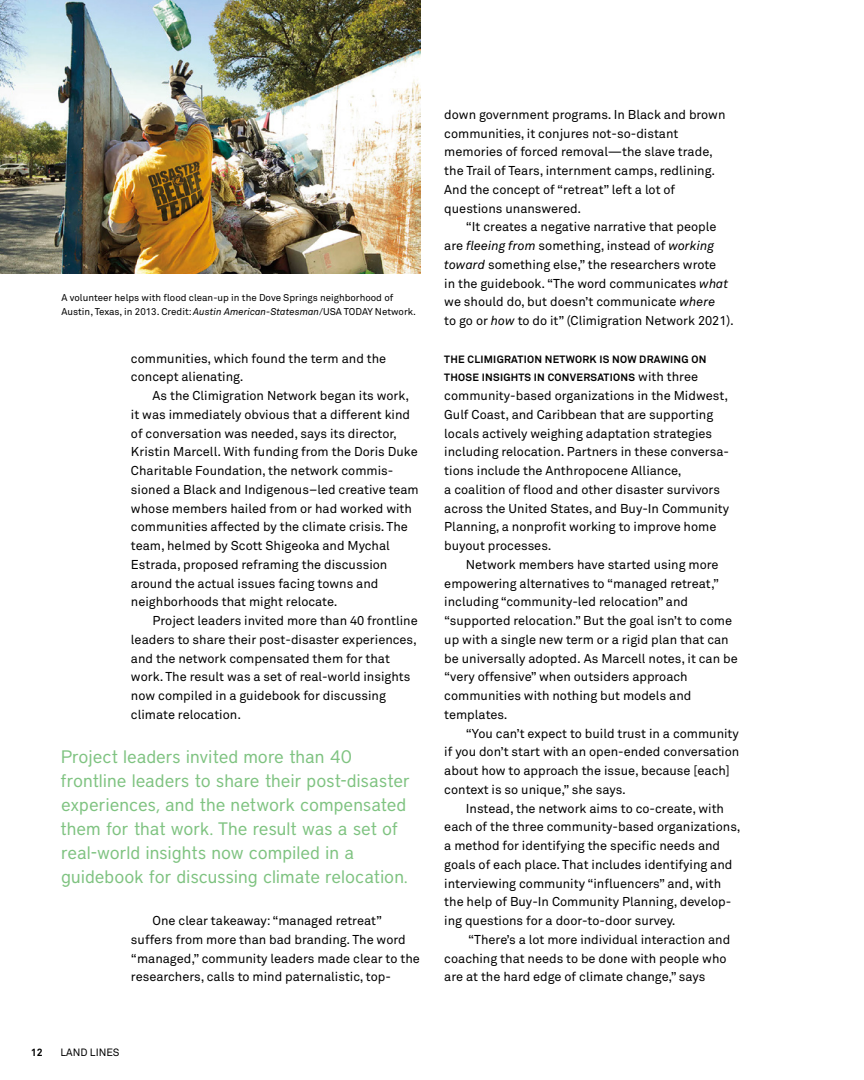
<style>
.page{position:relative;width:864px;height:1080px;background:#fff}
.page>*{position:absolute;margin:0;border:0;box-sizing:border-box;transform-origin:0 0}
.Pull_Quote{font:18px/24px "District";color:#7fc381}
.Main_Body{font:12.75px/18.8px "Akkurat Pro";color:#000}
.Main_Body-2{font:700 10.5px/18.8px "Akkurat Pro";letter-spacing:.025em;color:#000}
.t1{font:10.5px "Akkurat Pro";color:#000}
.Photo_Caption{font:9.75px/14.2px "Akkurat Pro";color:#000}
.s1{font-style:italic}
.s2{font-weight:400;font-size:12.75px}
</style>
<div class="page">
<img style="left:0;top:0;width:421px;height:273px">
<p class="Photo_Caption" style="left:62px;top:290px;width:356px">A volunteer helps with flood clean-up in the Dove Springs neighborhood of<br>Austin, Texas, in 2013. Credit: <span class="s1">Austin American-Statesman</span>/USA TODAY Network.</p>
<p class="Main_Body" style="left:131px;top:349px;width:257px">communities, which found the term and the concept alienating.</p>
<p class="Main_Body" style="left:131px;top:387px;width:289px;text-indent:22px">As the Climigration Network began its work, it was immediately obvious that a different kind of conversation was needed, says its director, Kristin Marcell. With funding from the Doris Duke Charitable Foundation, the network commis&shy;sioned a Black and Indigenous–led creative team whose members hailed from or had worked with communities affected by the climate crisis. The team, helmed by Scott Shigeoka and Mychal Estrada, proposed reframing the discussion around the actual issues facing towns and neighborhoods that might relocate.</p>
<p class="Main_Body" style="left:131px;top:612px;width:288px;text-indent:22px">Project leaders invited more than 40 frontline leaders to share their post-disaster experiences, and the network compensated them for that work. The result was a set of real-world insights now compiled in a guidebook for discussing climate relocation.</p>
<p class="Pull_Quote" style="left:60px;top:745px;width:351px">Project leaders invited more than 40 frontline leaders to share their post-disaster experiences, and the network compensated them for that work. The result was a set of real-world insights now compiled in a guidebook for discussing climate relocation.</p>
<p class="Main_Body" style="left:131px;top:912px;width:290px;text-indent:22px">One clear takeaway: “managed retreat” suffers from more than bad branding. The word “managed,” community leaders made clear to the researchers, calls to mind paternalistic, top-</p>
<p class="Main_Body" style="left:444px;top:105px;width:283px">down government programs. In Black and brown communities, it conjures not-so-distant memories of forced removal—the slave trade, the Trail of Tears, internment camps, redlining.<br>And the concept of “retreat” left a lot of questions unanswered.</p>
<p class="Main_Body" style="left:444px;top:218px;width:291px;text-indent:22px">“It creates a negative narrative that people are <span class="s1">fleeing from</span> something, instead of <span class="s1">working toward</span> something else,” the researchers wrote<br>in the guidebook. “The word communicates <span class="s1">what </span>we should do, but doesn’t communicate <span class="s1">where<br></span>to go or <span class="s1">how</span> to do it” (Climigration Network 2021).</p>
<p class="Main_Body-2" style="left:444px;top:350px;width:264px">THE CLIMIGRATION NETWORK IS NOW DRAWING ON<br>THOSE INSIGHTS IN CONVERSATIONS <span class="s2">with three</span></p>
<p class="Main_Body" style="left:444px;top:387px;width:286px">community-based organizations in the Midwest, Gulf Coast, and Caribbean that are supporting locals actively weighing adaptation strategies including relocation. Partners in these conversa&shy;tions include the Anthropocene Alliance,<br>a coalition of flood and other disaster survivors across the United States, and Buy-In Community Planning, a nonprofit working to improve home buyout processes.</p>
<p class="Main_Body" style="left:444px;top:555px;width:295px;text-indent:22px">Network members have started using more empowering alternatives to “managed retreat,” including “community-led relocation” and “supported relocation.” But the goal isn’t to come up with a single new term or a rigid plan that can be universally adopted. As Marcell notes, it can be “very offensive” when outsiders approach communities with nothing but models and templates.</p>
<p class="Main_Body" style="left:444px;top:724px;width:297px;text-indent:22px">“You can’t expect to build trust in a community if you don’t start with an open-ended conversation about how to approach the issue, because [each] context is so unique,” she says.</p>
<p class="Main_Body" style="left:444px;top:799px;width:298px;text-indent:22px">Instead, the network aims to co-create, with each of the three community-based organizations, a method for identifying the specific needs and goals of each place. That includes identifying and interviewing community “influencers” and, with the help of Buy-In Community Planning, develop&shy;ing questions for a door-to-door survey.</p>
<p class="Main_Body" style="left:444px;top:930px;width:287px;text-indent:24px">“There’s a lot more individual interaction and coaching that needs to be done with people who are at the hard edge of climate change,” says</p>
<p class="Main_Body-2" style="left:31px;top:1043px;width:13px">12</p>
<p class="t1" style="left:60px;top:1047px;width:61px">LAND LINES</p>
</div>
